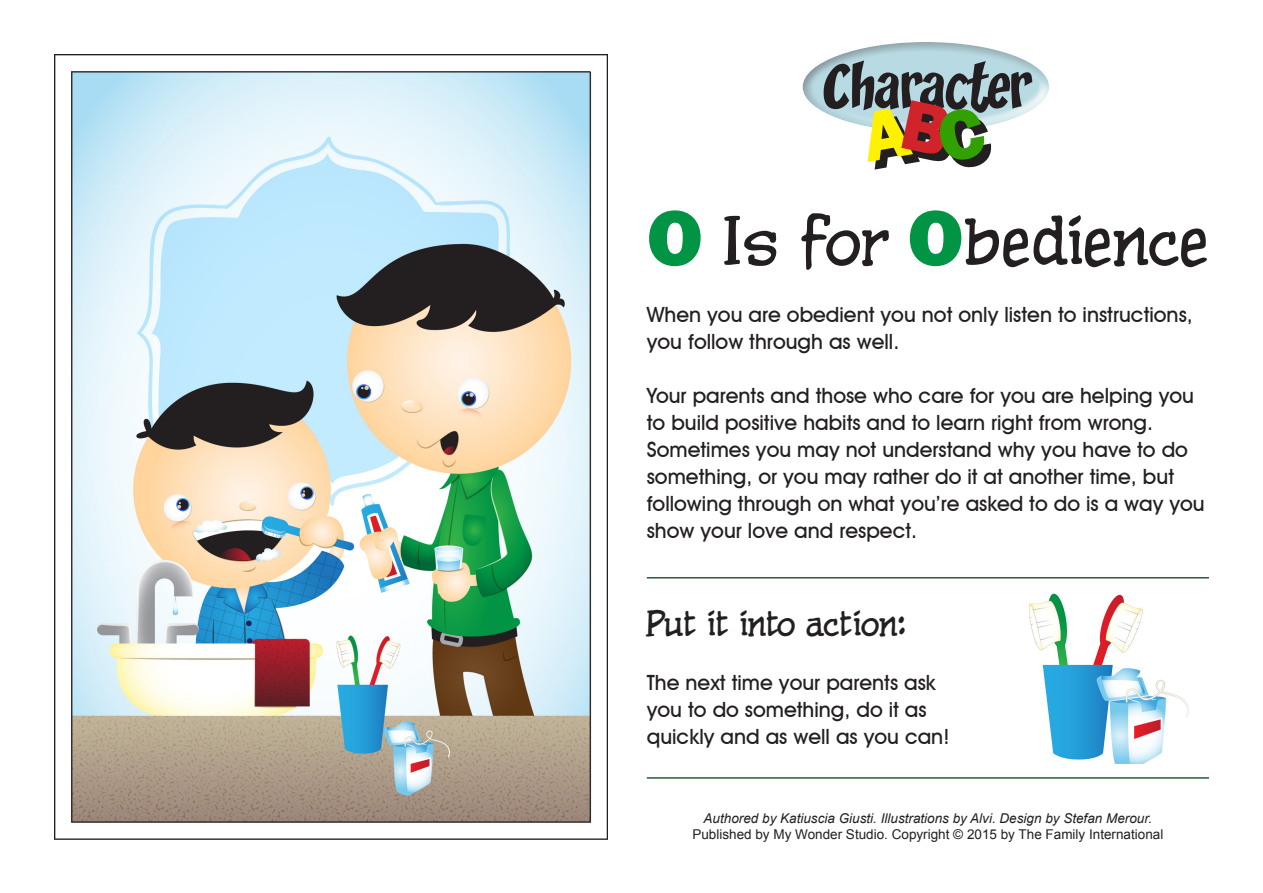
<style>
.page{position:relative;width:1263px;height:893px;background:#fff}
.page>*{position:absolute;margin:0;border:0;box-sizing:border-box;transform-origin:0 0}
.Plain_Text{font:64.2px "CC Pulp Fiction";color:#231f20}
.Plain_Text-2{font:56.1px "CC Zoinks";color:#231f20}
.Plain_Text-3{font:33px "CC Pulp Fiction";color:#231f20}
.t1{font:500 21px/27px "Avant Garde IT Cby BT";color:#231f20}
.t2{font:italic 13.5px "Arial";color:#231f20}
.t3{font:13.5px "Arial";color:#231f20}
.s1{font-family:"Franklin Gothic";font-weight:800;font-size:81.15px;color:#019444}
</style>
<div class="page">
<img style="left:54px;top:54px;width:554px;height:785px">
<div style="left:801px;top:42px;width:250px;height:91px;background:#231f20;opacity:.75"></div>
<img style="left:1029px;top:593px;width:160px;height:171px">
<hr style="left:647px;top:577px;width:562px;height:1px;background:#2b593d">
<hr style="left:647px;top:777px;width:562px;height:2px;background:#2b593d">
<svg style="left:866px;top:105px;width:129px;height:28px;background:#c5e0e7"></svg>
<p class="Plain_Text-2" style="left:821px;top:55px;width:210px">Character</p>
<p class="Plain_Text" style="left:647px;top:212px;width:564px"><span class="s1">O</span> Is for <span class="s1">O</span>bedience</p>
<p class="t1" style="left:647px;top:300px;width:547px">When you are obedient you not only listen to instructions, you follow through as well.</p>
<p class="t1" style="left:647px;top:381px;width:559px">Your parents and those who care for you are helping you to build positive habits and to learn right from wrong.<br>Sometimes you may not understand why you have to do something, or you may rather do it at another time, but following through on what you’re asked to do is a way you show your love and respect.</p>
<p class="Plain_Text-3" style="left:647px;top:608px;width:265px">Put it into action:</p>
<p class="t1" style="left:647px;top:669px;width:304px">The next time your parents ask you to do something, do it as quickly and as well as you can!</p>
<p class="t2" style="left:704px;top:809px;width:450px">Authored by Katiuscia Giusti. Illustrations by Alvi. Design by Stefan Merour.</p>
<p class="t3" style="left:692px;top:825px;width:472px">Published by My Wonder Studio. Copyright © 2015 by The Family International</p>
</div>
